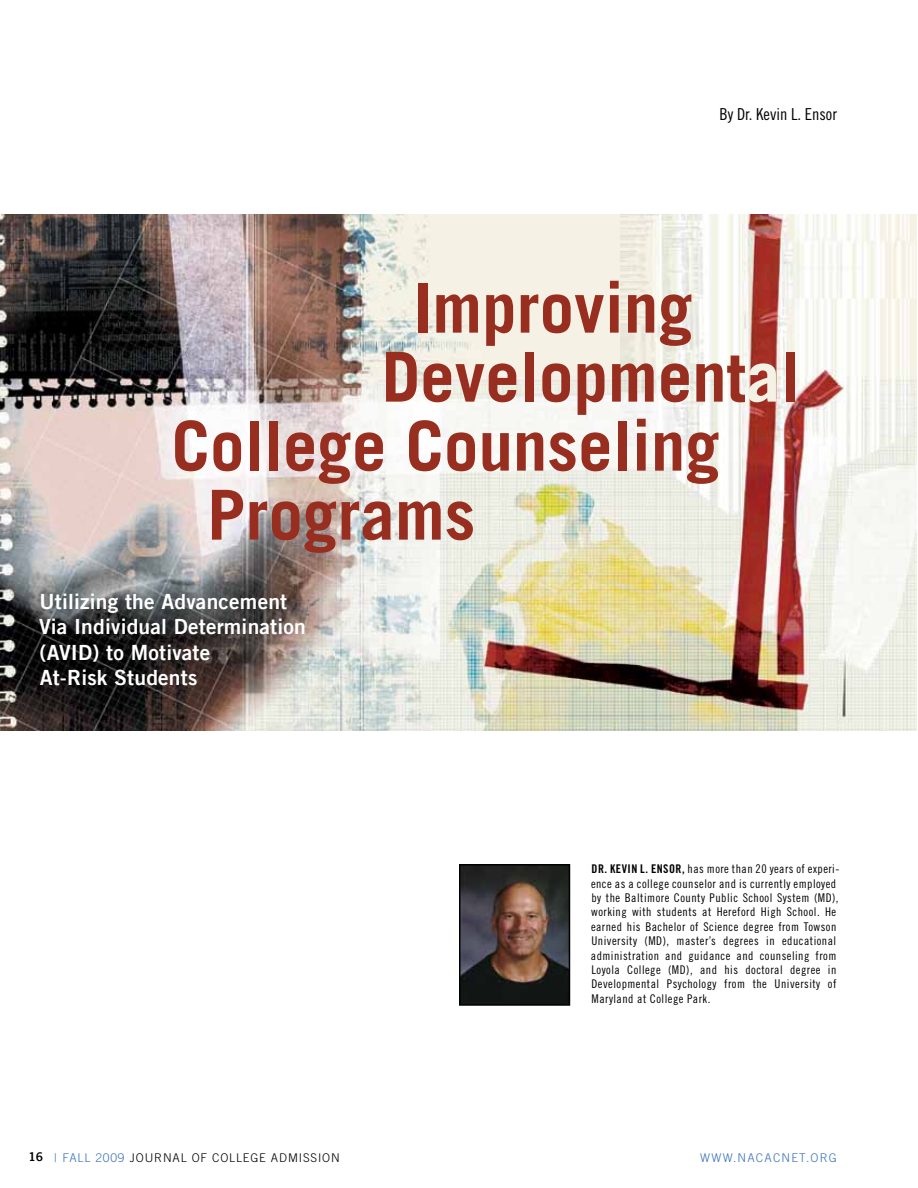
<style>
.page{position:relative;width:918px;height:1188px;background:#fff}
.page>*{position:absolute;margin:0;border:0;box-sizing:border-box;transform-origin:0 0}
.t1{font:700 69px "Trade Gothic";color:#982e1f}
.t2{font:21px/25.2px "Trade Gothic Bold Two";letter-spacing:.01em;color:#fff}
.t3{font:16.5px "Trade Gothic LT Std Cn 18";color:#000}
.t4{font:12px/14.4px "Trade Gothic LT Std Cn 18";letter-spacing:.04em;color:#000}
.t5{font:300 12px "Trade Gothic";letter-spacing:.07em;color:#000}
.t6{font:300 12px "Trade Gothic";letter-spacing:.1em;color:#3b73b9}
.s1{color:#f4f2e4}
.s2{font-family:"Trade Gothic Bold Cond Twenty"}
.s3{font-family:"Trade Gothic Bold Two";font-weight:400}
.s4{color:#3b73b9}
</style>
<div class="page">
<img style="left:462px;top:867px;width:105px;height:136px">
<div style="left:459px;top:864px;width:111px;height:142px;border:2px solid #000"></div>
<img style="left:0;top:215px;width:917px;height:516px">
<h3 class="t3" style="left:720px;top:104px;width:119px">By Dr. Kevin L. Ensor</h3>
<h1 class="t1" style="left:413px;top:266px;width:281px">Improving</h1>
<h1 class="t1" style="left:382px;top:335px;width:419px">Development<span class="s1">a</span>l</h1>
<h1 class="t1" style="left:172px;top:404px;width:550px">College Counseling</h1>
<h1 class="t1" style="left:207px;top:473px;width:270px">Programs</h1>
<h2 class="t2" style="left:39px;top:589px;width:268px">Utilizing the Advancement<br>Via Individual Determination (AVID) to Motivate<br>At-Risk Students</h2>
<p class="t4" style="left:591px;top:862px;width:250px"><span class="s2">DR. KEVIN L. ENSOR,</span> has more than 20 years of experi&shy;ence as a college counselor and is currently employed by the Baltimore County Public School System (MD), working with students at Hereford High School. He earned his Bachelor of Science degree from Towson University (MD), master’s degrees in educational administration and guidance and counseling from Loyola College (MD), and his doctoral degree in Developmental Psychology from the University of Maryland at College Park.</p>
<p class="t5" style="left:28px;top:1150px;width:313px"><span class="s3">16</span> <span class="s4">| FALL 2009</span> JOURNAL OF COLLEGE ADMISSION</p>
<p class="t6" style="left:700px;top:1150px;width:138px">WWW.NACACNET.ORG</p>
</div>
